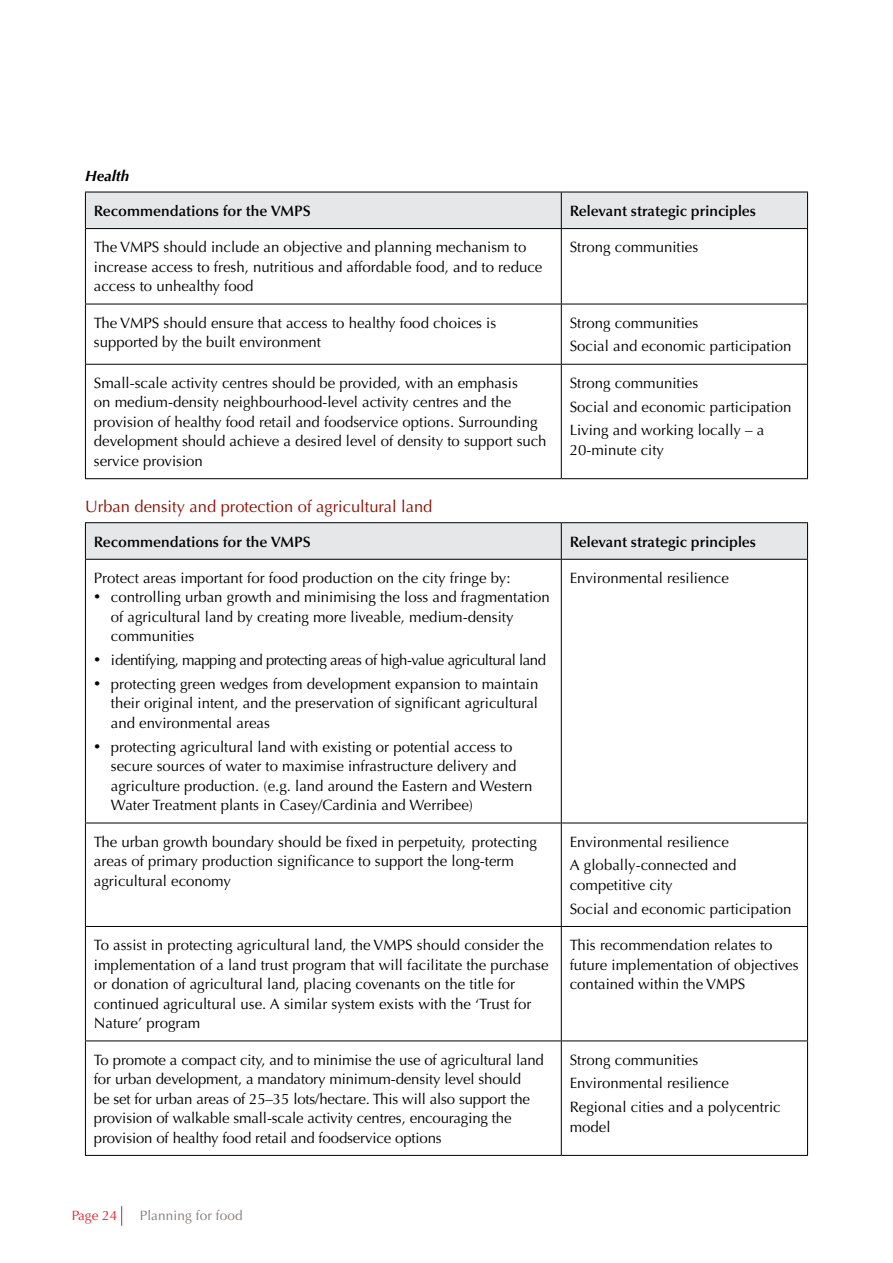
<style>
.page{position:relative;width:893px;height:1263px;background:#fff}
.page>*{position:absolute;margin:0;border:0;box-sizing:border-box;transform-origin:0 0}
.t1{font:16.5px "Optima LT";color:#8b0f04}
.t2{font:15px/19.5px "Optima LT";color:#000}
.t3{font:600 15px "Optima LT";color:#000}
.t4{font:15px "Optima LT";letter-spacing:-.03em;color:#000}
.t5{font:italic 700 15px "Optima";color:#000}
.t6{font:13.5px "Optima LT";letter-spacing:.01em;color:#837a76}
.t7{font:13.5px "Optima LT";color:#ed1d24}
</style>
<div class="page">
<svg style="left:121px;top:1206px;width:1px;height:20px"></svg>
<div style="left:86px;top:193px;width:721px;height:35px;background:#e6e7e8"></div>
<hr style="left:561px;top:192px;width:1px;height:36px;background:#000">
<hr style="left:85px;top:228px;width:476px;height:1px;background:#000">
<hr style="left:561px;top:228px;width:247px;height:1px;background:#000">
<hr style="left:561px;top:229px;width:1px;height:75px;background:#000">
<hr style="left:85px;top:304px;width:476px;height:1px;background:#000">
<hr style="left:561px;top:304px;width:247px;height:1px;background:#000">
<hr style="left:561px;top:304px;width:1px;height:60px;background:#000">
<hr style="left:85px;top:364px;width:476px;height:1px;background:#000">
<hr style="left:561px;top:364px;width:247px;height:1px;background:#000">
<hr style="left:561px;top:365px;width:1px;height:113px;background:#000">
<hr style="left:85px;top:192px;width:476px;height:1px;background:#000">
<hr style="left:561px;top:192px;width:247px;height:1px;background:#000">
<hr style="left:85px;top:478px;width:476px;height:1px;background:#000">
<hr style="left:561px;top:478px;width:247px;height:1px;background:#000">
<hr style="left:85px;top:192px;width:1px;height:36px;background:#000">
<hr style="left:85px;top:229px;width:1px;height:75px;background:#000">
<hr style="left:85px;top:304px;width:1px;height:60px;background:#000">
<hr style="left:85px;top:365px;width:1px;height:113px;background:#000">
<hr style="left:807px;top:192px;width:1px;height:36px;background:#000">
<hr style="left:807px;top:229px;width:1px;height:75px;background:#000">
<hr style="left:807px;top:304px;width:1px;height:60px;background:#000">
<hr style="left:807px;top:365px;width:1px;height:113px;background:#000">
<div style="left:86px;top:523px;width:721px;height:36px;background:#e6e7e8"></div>
<hr style="left:561px;top:523px;width:1px;height:36px;background:#000">
<hr style="left:85px;top:559px;width:476px;height:1px;background:#000">
<hr style="left:561px;top:559px;width:247px;height:1px;background:#000">
<hr style="left:561px;top:560px;width:1px;height:263px;background:#000">
<hr style="left:85px;top:823px;width:476px;height:1px;background:#000">
<hr style="left:561px;top:823px;width:247px;height:1px;background:#000">
<hr style="left:561px;top:823px;width:1px;height:103px;background:#000">
<hr style="left:85px;top:926px;width:476px;height:1px;background:#000">
<hr style="left:561px;top:926px;width:247px;height:1px;background:#000">
<hr style="left:561px;top:927px;width:1px;height:113px;background:#000">
<hr style="left:85px;top:1040px;width:476px;height:1px;background:#000">
<hr style="left:561px;top:1040px;width:247px;height:1px;background:#000">
<hr style="left:561px;top:1041px;width:1px;height:114px;background:#000">
<hr style="left:85px;top:522px;width:476px;height:1px;background:#000">
<hr style="left:561px;top:522px;width:247px;height:1px;background:#000">
<hr style="left:85px;top:1155px;width:476px;height:1px;background:#000">
<hr style="left:561px;top:1155px;width:247px;height:1px;background:#000">
<hr style="left:85px;top:523px;width:1px;height:36px;background:#000">
<hr style="left:85px;top:560px;width:1px;height:263px;background:#000">
<hr style="left:85px;top:823px;width:1px;height:103px;background:#000">
<hr style="left:85px;top:927px;width:1px;height:113px;background:#000">
<hr style="left:85px;top:1041px;width:1px;height:114px;background:#000">
<hr style="left:807px;top:523px;width:1px;height:36px;background:#000">
<hr style="left:807px;top:560px;width:1px;height:263px;background:#000">
<hr style="left:807px;top:823px;width:1px;height:103px;background:#000">
<hr style="left:807px;top:927px;width:1px;height:113px;background:#000">
<hr style="left:807px;top:1041px;width:1px;height:114px;background:#000">
<p class="t5" style="left:85px;top:167px;width:46px">Health</p>
<p class="t3" style="left:94px;top:202px;width:218px">Recommendations for the VMPS</p>
<p class="t3" style="left:570px;top:202px;width:188px">Relevant strategic principles</p>
<p class="t2" style="left:94px;top:238px;width:450px">The VMPS should include an objective and planning mechanism to increase access to fresh, nutritious and affordable food, and to reduce access to unhealthy food</p>
<p class="t2" style="left:570px;top:238px;width:130px">Strong communities</p>
<p class="t2" style="left:94px;top:313px;width:404px">The VMPS should ensure that access to healthy food choices is supported by the built environment</p>
<p class="t2" style="left:570px;top:311px;width:223px;line-height:23.7px">Strong communities<br>Social and economic participation</p>
<p class="t2" style="left:94px;top:373px;width:454px">Small-scale activity centres should be provided, with an emphasis<br>on medium-density neighbourhood-level activity centres and the provision of healthy food retail and foodservice options. Surrounding development should achieve a desired level of density to support such service provision</p>
<p class="t2" style="left:570px;top:371px;width:223px;line-height:23.7px">Strong communities<br>Social and economic participation<br>Living and working locally – a</p>
<p class="t2" style="left:570px;top:440px;width:96px">20-minute city</p>
<p class="t1" style="left:85px;top:497px;width:349px">Urban density and protection of agricultural land</p>
<p class="t3" style="left:94px;top:533px;width:218px">Recommendations for the VMPS</p>
<p class="t3" style="left:570px;top:533px;width:188px">Relevant strategic principles</p>
<p class="t2" style="left:94px;top:568px;width:418px">Protect areas important for food production on the city fringe by:</p>
<p class="t2" style="left:111px;top:588px;width:440px;text-indent:-17px">• controlling urban growth and minimising the loss and fragmentation of agricultural land by creating more liveable, medium-density communities</p>
<p class="t4" style="left:94px;top:651px;width:454px">• identifying, mapping and protecting areas of high-value agricultural land</p>
<p class="t2" style="left:111px;top:674px;width:429px;text-align:justify;text-indent:-17px">• protecting green wedges from development expansion to maintain their original intent, and the preservation of significant agricultural and environmental areas</p>
<p class="t2" style="left:111px;top:737px;width:423px;text-indent:-17px">• protecting agricultural land with existing or potential access to secure sources of water to maximise infrastructure delivery and agriculture production. (e.g. land around the Eastern and Western Water Treatment plants in Casey/Cardinia and Werribee)</p>
<p class="t2" style="left:570px;top:568px;width:161px">Environmental resilience</p>
<p class="t2" style="left:94px;top:832px;width:445px">The urban growth boundary should be fixed in perpetuity, protecting areas of primary production significance to support the long-term agricultural economy</p>
<p class="t2" style="left:570px;top:830px;width:168px;line-height:23.7px">Environmental resilience<br>A globally-connected and</p>
<p class="t2" style="left:570px;top:873px;width:223px;line-height:23.7px">competitive city<br>Social and economic participation</p>
<p class="t2" style="left:94px;top:935px;width:456px">To assist in protecting agricultural land, the VMPS should consider the implementation of a land trust program that will facilitate the purchase or donation of agricultural land, placing covenants on the title for continued agricultural use. A similar system exists with the ‘Trust for Nature’ program</p>
<p class="t2" style="left:570px;top:935px;width:230px">This recommendation relates to future implementation of objectives contained within the VMPS</p>
<p class="t2" style="left:94px;top:1050px;width:451px">To promote a compact city, and to minimise the use of agricultural land for urban development, a mandatory minimum-density level should<br>be set for urban areas of 25–35 lots/hectare. This will also support the provision of walkable small-scale activity centres, encouraging the provision of healthy food retail and foodservice options</p>
<p class="t2" style="left:570px;top:1048px;width:212px;line-height:23.7px">Strong communities<br>Environmental resilience<br>Regional cities and a polycentric</p>
<p class="t2" style="left:570px;top:1117px;width:42px">model</p>
<p class="t7" style="left:72px;top:1208px;width:47px">Page 24</p>
<p class="t6" style="left:140px;top:1208px;width:104px">Planning for food</p>
</div>
